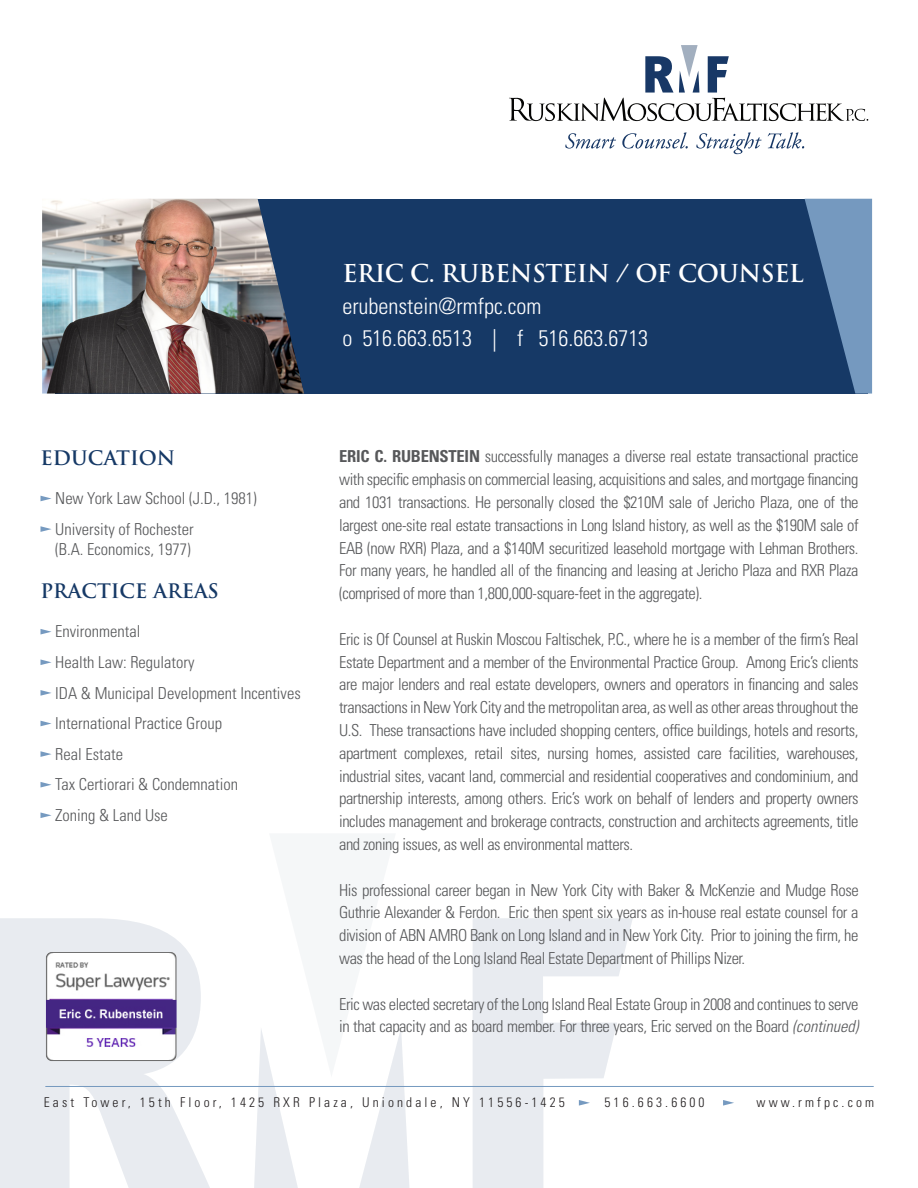
<style>
.page{position:relative;width:918px;height:1188px;background:#fff}
.page>*{position:absolute;margin:0;border:0;box-sizing:border-box;transform-origin:0 0}
.t1{font:700 24px "Trajan";letter-spacing:-.02em;color:#fff}
.t2{font:300 condensed 22.5px "Univers";color:#fff}
.t3{font:700 19.5px "Trajan";color:#163966}
.t4{font:300 condensed 16.5px/22.8px "Univers";letter-spacing:-.025em;color:#57585a;text-align:justify}
.t5{font:300 condensed 16.5px/19.8px "Univers";color:#57585a}
.t6{font:300 condensed 13.5px "Univers";letter-spacing:.23em;color:#231f20}
.s1{font-weight:700}
.s2{font-style:italic}
</style>
<div class="page">
<div style="left:55px;top:199px;width:812px;height:195px;background:#163966"></div>
<svg style="left:565px;top:133px;width:51px;height:16px"></svg>
<svg style="left:622px;top:132px;width:66px;height:17px"></svg>
<svg style="left:696px;top:132px;width:66px;height:22px"></svg>
<svg style="left:768px;top:132px;width:36px;height:17px"></svg>
<svg style="left:509px;top:45px;width:359px;height:76px"></svg>
<svg style="left:0;top:918px;width:210px;height:270px;fill:#e8ebf0"></svg>
<svg style="left:254px;top:1029px;width:155px;height:159px"></svg>
<hr style="left:45px;top:1086px;width:829px;height:1px;background:#7599bf">
<svg style="left:805px;top:199px;width:67px;height:195px"></svg>
<svg style="left:723px;top:1100px;width:11px;height:6px"></svg>
<svg style="left:473px;top:918px;width:160px;height:270px"></svg>
<svg style="left:40px;top:496px;width:12px;height:5px"></svg>
<svg style="left:40px;top:526px;width:12px;height:6px"></svg>
<svg style="left:40px;top:629px;width:12px;height:5px"></svg>
<svg style="left:40px;top:659px;width:12px;height:6px"></svg>
<svg style="left:40px;top:690px;width:12px;height:6px"></svg>
<svg style="left:40px;top:721px;width:12px;height:5px"></svg>
<svg style="left:40px;top:751px;width:12px;height:6px"></svg>
<svg style="left:40px;top:782px;width:12px;height:5px"></svg>
<svg style="left:40px;top:812px;width:12px;height:6px"></svg>
<img style="left:42px;top:199px;width:262px;height:195px">
<img style="left:46px;top:952px;width:131px;height:109px">
<p class="t1" style="left:342px;top:258px;width:463px">ERIC C. RUBENSTEIN / OF COUNSEL</p>
<p class="t2" style="left:342px;top:292px;width:201px">erubenstein@rmfpc.com</p>
<p class="t2" style="left:342px;top:324px;width:307px">o 516.663.6513 | f 516.663.6713</p>
<p class="t3" style="left:40px;top:445px;width:136px">EDUCATION</p>
<p class="t5" style="left:55px;top:489px;width:203px">New York Law School (J.D., 1981)</p>
<p class="t5" style="left:55px;top:519px;width:140px">University of Rochester (B.A. Economics, 1977)</p>
<p class="t3" style="left:40px;top:579px;width:180px">PRACTICE AREAS</p>
<p class="t5" style="left:55px;top:622px;width:87px">Environmental</p>
<p class="t5" style="left:55px;top:652px;width:141px">Health Law: Regulatory</p>
<p class="t5" style="left:55px;top:683px;width:247px">IDA &amp; Municipal Development Incentives</p>
<p class="t5" style="left:55px;top:714px;width:168px">International Practice Group</p>
<p class="t5" style="left:55px;top:744px;width:69px">Real Estate</p>
<p class="t5" style="left:55px;top:775px;width:184px">Tax Certiorari &amp; Condemnation</p>
<p class="t5" style="left:55px;top:805px;width:114px">Zoning &amp; Land Use</p>
<p class="t4" style="left:339px;top:445px;width:521px"><span class="s1">ERIC C. RUBENSTEIN</span> successfully manages a diverse real estate transactional practice with specific emphasis on commercial leasing, acquisitions and sales, and mortgage financing and 1031 transactions. He personally closed the $210M sale of Jericho Plaza, one of the largest one-site real estate transactions in Long Island history, as well as the $190M sale of EAB (now RXR) Plaza, and a $140M securitized leasehold mortgage with Lehman Brothers.<br>For many years, he handled all of the financing and leasing at Jericho Plaza and RXR Plaza (comprised of more than 1,800,000-square-feet in the aggregate).</p>
<p class="t4" style="left:339px;top:628px;width:521px">Eric is Of Counsel at Ruskin Moscou Faltischek, P.C., where he is a member of the firm’s Real Estate Department and a member of the Environmental Practice Group. Among Eric’s clients are major lenders and real estate developers, owners and operators in financing and sales transactions in New York City and the metropolitan area, as well as other areas throughout the U.S. These transactions have included shopping centers, office buildings, hotels and resorts, apartment complexes, retail sites, nursing homes, assisted care facilities, warehouses, industrial sites, vacant land, commercial and residential cooperatives and condominium, and partnership interests, among others. Eric’s work on behalf of lenders and property owners includes management and brokerage contracts, construction and architects agreements, title and zoning issues, as well as environmental matters.</p>
<p class="t4" style="left:339px;top:878px;width:521px">His professional career began in New York City with Baker &amp; McKenzie and Mudge Rose Guthrie Alexander &amp; Ferdon. Eric then spent six years as in-house real estate counsel for a division of ABN AMRO Bank on Long Island and in New York City. Prior to joining the firm, he was the head of the Long Island Real Estate Department of Phillips Nizer.</p>
<p class="t4" style="left:339px;top:992px;width:521px">Eric was elected secretary of the Long Island Real Estate Group in 2008 and continues to serve in that capacity and as board member. For three years, Eric served on the Board <span class="s2">(continued)</span></p>
<p class="t6" style="left:44px;top:1094px;width:523px">East Tower, 15th Floor, 1425 RXR Plaza, Uniondale, NY 11556-1425</p>
<p class="t6" style="left:605px;top:1094px;width:102px">516.663.6600</p>
<p class="t6" style="left:757px;top:1094px;width:119px">www.rmfpc.com</p>
</div>
